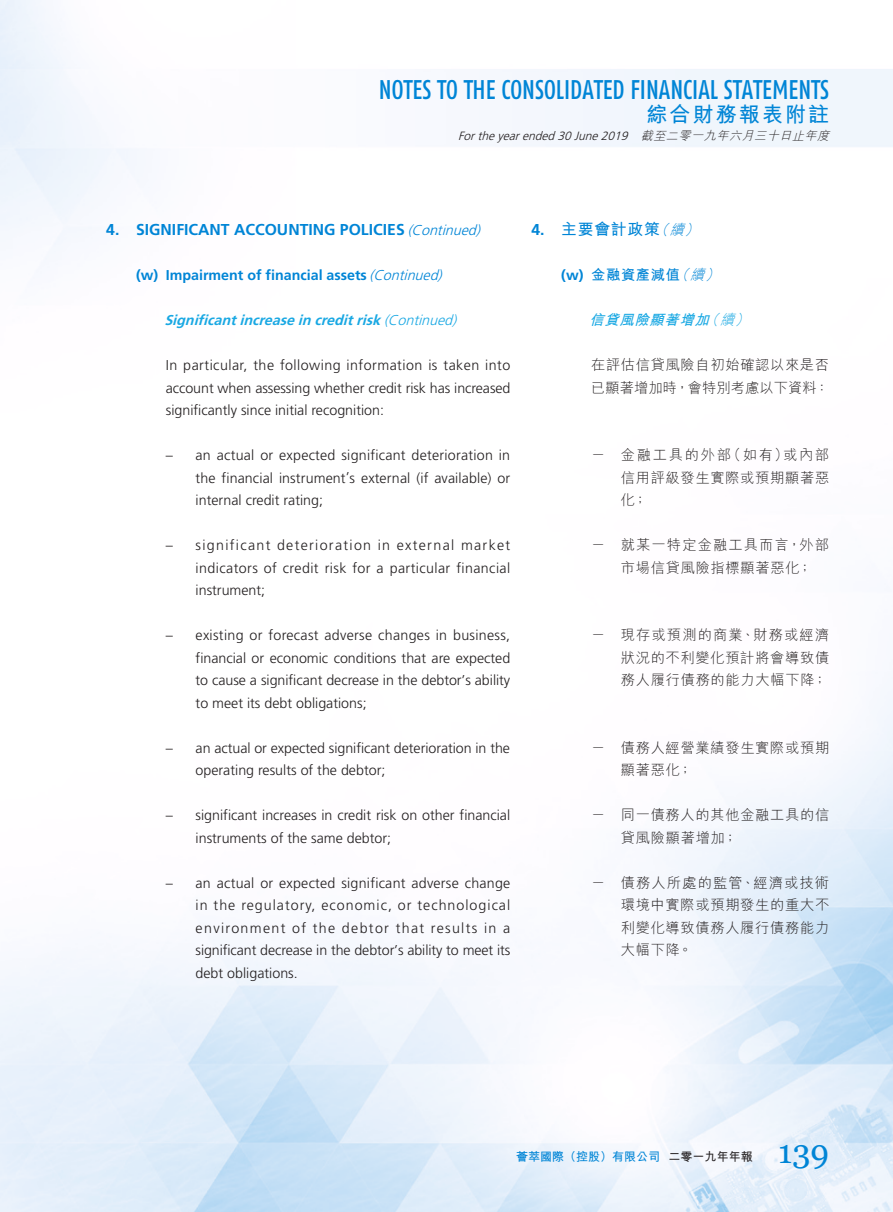
<style>
.page{position:relative;width:893px;height:1212px;background:#fff}
.page>*{position:absolute;margin:0;border:0;box-sizing:border-box;transform-origin:0 0}
.t1{font:33px "Georgia";color:#0085d6}
.t2{font:500 27px "Fago Co Lf";color:#0085d6;scale:.9 1}
.t3{font:700 21px "M Hei HK";letter-spacing:.1em;color:#0085d6}
.Heading_1{font:700 15.75px "Frutiger LT Std";color:#0085d6}
.C_Heading_1{font:700 15.75px "M Hei HK";letter-spacing:.05em;color:#0085d6}
.Body_Text{font:300 14.25px/22.5px "Frutiger LT Std";color:#231f20;text-align:justify}
.C_Body_Text{font:300 14.25px/22.5px "M Hei HK";letter-spacing:.05em;color:#231f20}
.Heading_3{font:italic 700 14.25px "Frutiger LT Std";color:#19a8e3}
.Heading_2{font:700 14.25px "Frutiger LT Std";color:#0085d6}
.C_Heading_2{font:700 14.25px "M Hei HK";letter-spacing:.05em;color:#0085d6}
.C_Heading_3{font:italic 700 14.25px "M Hei HK";color:#19a8e3}
.t4{font:italic 300 12px "Frutiger LT Std";color:#231f20}
.t5{font:700 12px "M Hei HK";color:#0085d6}
.s1{font-family:"M Hei HK"}
.s2{font-weight:300;font-style:italic;font-size:14.25px}
.s3{font-weight:300;font-style:italic}
.s4{font-weight:300}
.s5{font-family:"Frutiger LT Std"}
.s6{color:#231f20}
</style>
<div class="page">
<img style="left:0;top:0;width:893px;height:1212px">
<h2 class="t2" style="left:379px;top:74px;width:502px">NOTES TO THE CONSOLIDATED FINANCIAL STATEMENTS</h2>
<h3 class="t3" style="left:646px;top:99px;width:184px">綜合財務報表附註</h3>
<p class="t4" style="left:458px;top:129px;width:376px">Fortheyearended30June2019 <span class="s1">截至二零一九年六月三十日止年度</span></p>
<p class="Heading_1" style="left:106px;top:220px;width:379px">4. SIGNIFICANT ACCOUNTING POLICIES <span class="s2">(Continued)</span></p>
<p class="Heading_2" style="left:136px;top:267px;width:311px">(w) Impairment of financial assets <span class="s3">(Continued)</span></p>
<p class="Heading_3" style="left:164px;top:312px;width:298px">Significantincreasein creditrisk<span class="s4">(Continued)</span></p>
<p class="Body_Text" style="left:166px;top:354px;width:346px">In particular, the following information is taken into account when assessing whether credit risk has increased significantly since initial recognition:</p>
<p class="Body_Text" style="left:196px;top:444px;width:316px;text-indent:-30px">– an actual or expected significant deterioration in the financial instrument’s external (if available) or internal credit rating;</p>
<p class="Body_Text" style="left:196px;top:534px;width:316px;text-indent:-30px">– significant deterioration in external market indicators of credit risk for a particular financial instrument;</p>
<p class="Body_Text" style="left:196px;top:624px;width:316px;text-indent:-30px">– existing or forecast adverse changes in business, financial or economic conditions that are expected to cause a significant decrease in the debtor’s ability to meet its debt obligations;</p>
<p class="Body_Text" style="left:196px;top:737px;width:316px;text-indent:-30px">– an actual or expected significant deterioration in the operating results of the debtor;</p>
<p class="Body_Text" style="left:196px;top:804px;width:316px;text-indent:-30px">– significant increases in credit risk on other financial instruments of the same debtor;</p>
<p class="Body_Text" style="left:196px;top:872px;width:316px;text-indent:-30px">– an actual or expected significant adverse change in the regulatory, economic, or technological environment of the debtor that results in a significant decrease in the debtor’s ability to meet its debt obligations.</p>
<p class="C_Heading_1" style="left:531px;top:218px;width:173px"><span class="s5">4.</span> 主要會計政策<span class="s2">（續）</span></p>
<p class="C_Heading_2" style="left:561px;top:265px;width:163px"><span class="s5">(w)</span> 金融資產減值<span class="s3">（續）</span></p>
<p class="C_Heading_3" style="left:590px;top:310px;width:165px">信貸風險顯著增加<span class="s4">（續）</span></p>
<p class="C_Body_Text" style="left:591px;top:353px;width:240px">在評估信貸風險自初始確認以來是否已顯著增加時，會特別考慮以下資料：</p>
<p class="C_Body_Text" style="left:621px;top:443px;width:210px;text-align:justify;text-indent:-30px">－ 金融工具的外部（如有）或內部信用評級發生實際或預期顯著惡化；</p>
<p class="C_Body_Text" style="left:621px;top:533px;width:210px;text-indent:-30px">－ 就某一特定金融工具而言，外部市場信貸風險指標顯著惡化；</p>
<p class="C_Body_Text" style="left:621px;top:623px;width:210px;text-align:justify;text-indent:-30px">－ 現存或預測的商業、財務或經濟狀況的不利變化預計將會導致債務人履行債務的能力大幅下降；</p>
<p class="C_Body_Text" style="left:621px;top:736px;width:210px;text-indent:-30px">－ 債務人經營業績發生實際或預期顯著惡化；</p>
<p class="C_Body_Text" style="left:621px;top:803px;width:210px;text-indent:-30px">－ 同一債務人的其他金融工具的信貸風險顯著增加；</p>
<p class="C_Body_Text" style="left:621px;top:871px;width:210px;text-align:justify;text-indent:-30px">－ 債務人所處的監管、經濟或技術環境中實際或預期發生的重大不利變化導致債務人履行債務能力大幅下降。</p>
<p class="t5" style="left:516px;top:1148px;width:238px">薈萃國際（控股）有限公司 <span class="s6">二零一九年年報</span></p>
<h1 class="t1" style="left:778px;top:1128px;width:53px">139</h1>
</div>
